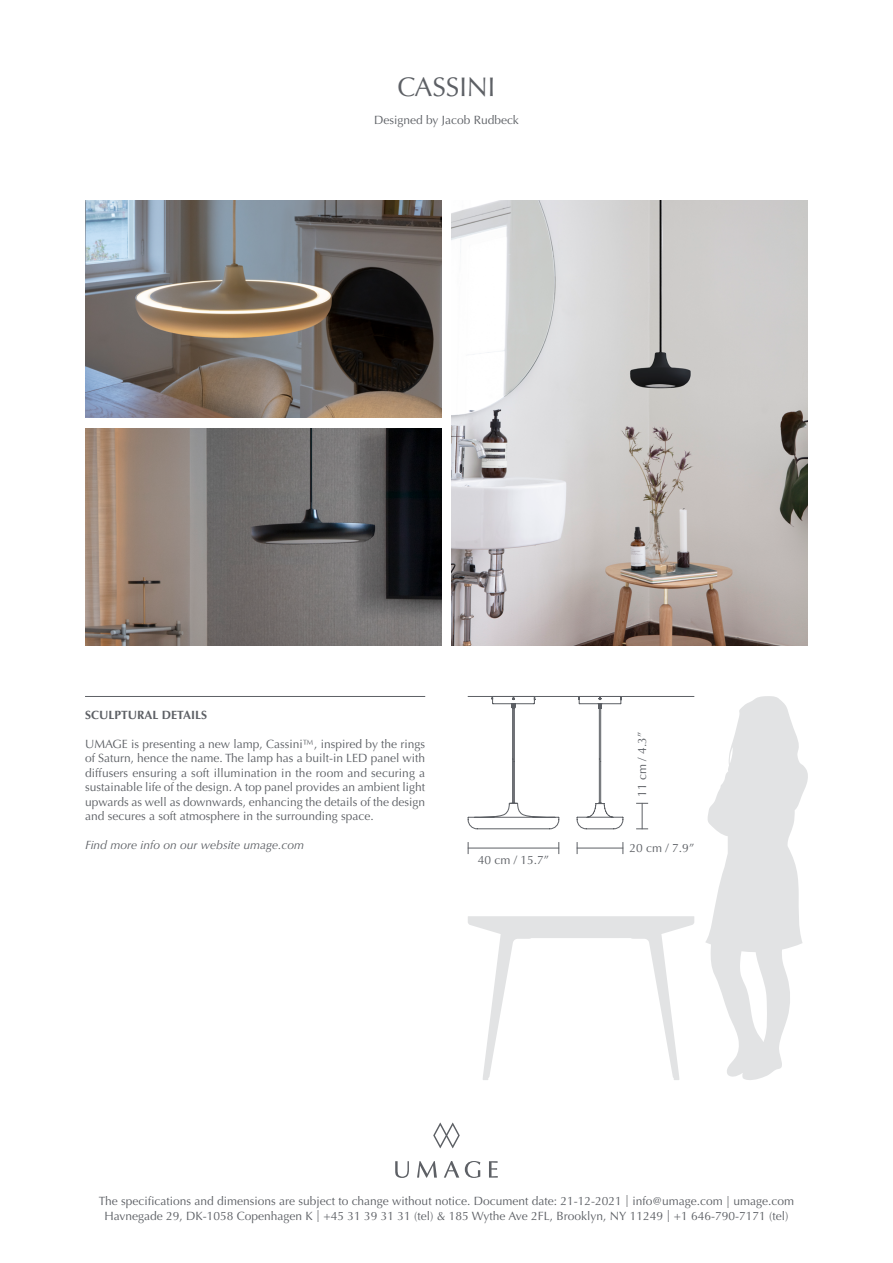
<style>
.page{position:relative;width:893px;height:1263px;background:#fff}
.page>*{position:absolute;margin:0;border:0;box-sizing:border-box;transform-origin:0 0}
.t1{font:27px "Optima LT Std";color:#5d6065}
.t2{font:12px/14.4px "Optima LT Std";color:#5d6065;text-align:center}
.t3{font:italic 12px "Optima LT Std";color:#5d6065}
.t4{font:700 12px "Optima LT Std";color:#5d6065}
</style>
<div class="page">
<svg style="left:489px;top:1161px;width:9px;height:16px"></svg>
<svg style="left:433px;top:1123px;width:27px;height:25px"></svg>
<svg style="left:395px;top:1161px;width:14px;height:17px"></svg>
<svg style="left:417px;top:1161px;width:20px;height:16px"></svg>
<svg style="left:444px;top:1161px;width:15px;height:16px"></svg>
<svg style="left:465px;top:1161px;width:15px;height:17px"></svg>
<hr style="left:85px;top:696px;width:340px;height:1px;background:#5d6065">
<hr style="left:468px;top:696px;width:226px;height:1px;background:#5d6065">
<svg style="left:706px;top:696px;width:102px;height:384px"></svg>
<svg style="left:468px;top:916px;width:226px;height:164px"></svg>
<svg style="left:636px;top:803px;width:12px;height:26px"></svg>
<hr style="left:577px;top:848px;width:46px;height:1px;background:#5d6065">
<svg style="left:622px;top:842px;width:1px;height:12px"></svg>
<svg style="left:576px;top:697px;width:48px;height:132px"></svg>
<hr style="left:468px;top:848px;width:91px;height:1px;background:#5d6065">
<svg style="left:558px;top:842px;width:1px;height:12px"></svg>
<svg style="left:467px;top:696px;width:93px;height:133px"></svg>
<hr style="left:512px;top:759px;width:1px;height:44px;background:#5d6065">
<hr style="left:514px;top:761px;width:1px;height:42px;background:#5d6065">
<hr style="left:512px;top:708px;width:1px;height:51px;background:#5d6065">
<hr style="left:514px;top:708px;width:1px;height:53px;background:#5d6065">
<img style="left:85px;top:428px;width:356px;height:218px">
<img style="left:85px;top:200px;width:356px;height:218px">
<img style="left:452px;top:200px;width:356px;height:446px">
<h1 class="t1" style="left:398px;top:71px;width:99px">CASSINI</h1>
<p class="t2" style="left:374px;top:113px;width:146px">Designed by Jacob Rudbeck</p>
<p class="t4" style="left:85px;top:708px;width:124px">SCULPTURAL DETAILS</p>
<p class="t2" style="left:85px;top:737px;width:342px;text-align:justify">UMAGE is presenting a new lamp, Cassini™, inspired by the rings of Saturn, hence the name. The lamp has a built-in LED panel with diffusers ensuring a soft illumination in the room and securing a sustainable life of the design. A top panel provides an ambient light upwards as well as downwards, enhancing the details of the design and secures a soft atmosphere in the surrounding space.</p>
<p class="t3" style="left:85px;top:838px;width:221px">Find more info on our website umage.com</p>
<p class="t2" style="left:478px;top:852px;width:73px">40 cm / 15.7”</p>
<p class="t2" style="left:635px;top:797px;width:66px;rotate:-90deg">11 cm / 4.3”</p>
<p class="t2" style="left:630px;top:841px;width:66px">20 cm / 7.9”</p>
<p class="t2" style="left:99px;top:1194px;width:697px;line-height:15px">The specifications and dimensions are subject to change without notice. Document date: 21-12-2021 | info@umage.com | umage.com<br>Havnegade 29, DK-1058 Copenhagen K | +45 31 39 31 31 (tel) &amp; 185 Wythe Ave 2FL, Brooklyn, NY 11249 | +1 646-790-7171 (tel)</p>
</div>
